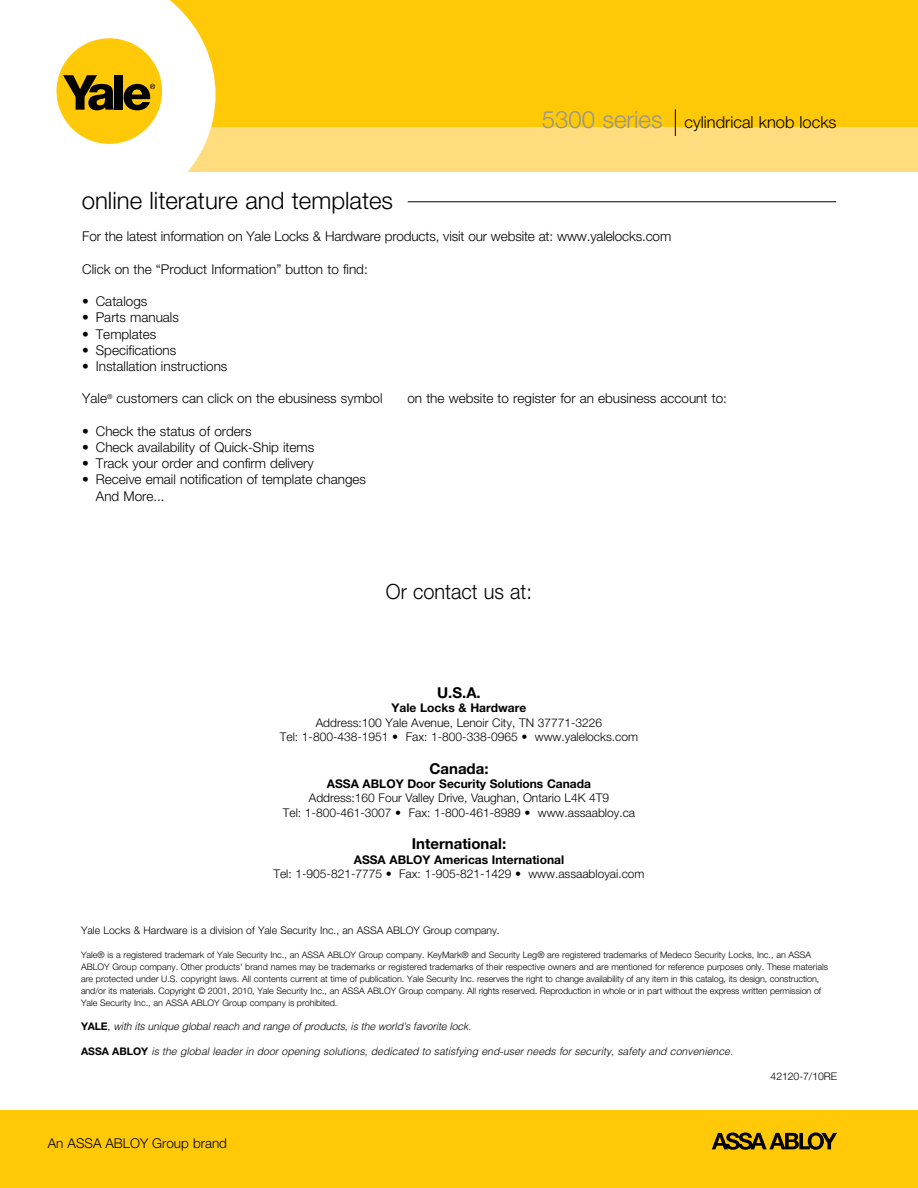
<style>
.page{position:relative;width:918px;height:1188px;background:#fff}
.page>*{position:absolute;margin:0;border:0;box-sizing:border-box;transform-origin:0 0}
.t1{font:300 24px "Helvetica Neue";color:#000}
.t2{font:300 21px "Helvetica Neue";color:#000;scale:.95 1}
.t3{font:300 16.5px "Helvetica Neue";color:#000}
.t4{font:700 15px "Helvetica Neue";color:#000}
.t5{font:300 13.5px/16.2px "Helvetica Neue";color:#000}
.t6{font:300 12px/14.4px "Helvetica Neue";color:#000;text-align:center}
.t7{font:700 12px "Helvetica Neue";color:#000}
.t8{font:italic 300 10.5px "Helvetica";color:#000}
.t9{font:300 10.5px "Helvetica Neue";color:#000}
.t10{font:300 9px/12px "Helvetica Neue";color:#000}
.s1{font-size:24px;color:#939598}
.s2{font-family:"Helvetica Neue";font-weight:700;font-style:normal}
.s3{font-family:"Helvetica Neue";font-style:normal}
</style>
<div class="page">
<div style="left:141px;top:0;width:777px;height:134px;background:#ffc907"></div>
<div style="left:128px;top:127px;width:790px;height:44px;background:#ffdc7e"></div>
<svg style="left:56px;top:0;width:160px;height:172px;fill:#fff"></svg>
<div style="left:57px;top:38px;width:105px;height:106px;background:#ffc907;border-radius:50%"></div>
<svg style="left:63px;top:75px;width:51px;height:35px"></svg>
<div style="left:115px;top:75px;width:8px;height:35px;background:#000"></div>
<svg style="left:124px;top:84px;width:31px;height:26px"></svg>
<div style="left:0;top:1111px;width:918px;height:77px;background:#ffc907"></div>
<svg style="left:675px;top:109px;width:1px;height:27px"></svg>
<hr style="left:408px;top:201px;width:428px;height:1px;background:#000">
<svg style="left:712px;top:1132px;width:125px;height:18px"></svg>
<h1 class="t1" style="left:82px;top:186px;width:313px">online literature and templates</h1>
<h3 class="t3" style="left:542px;top:112px;width:296px"><span class="s1">5300 series</span> cylindrical knob locks</h3>
<h3 class="t5" style="left:82px;top:228px;width:590px">For the latest information on Yale Locks &amp; Hardware products, visit our website at: www.yalelocks.com</h3>
<h3 class="t5" style="left:82px;top:261px;width:287px">Click on the “Product Information” button to find:</h3>
<h3 class="t5" style="left:82px;top:293px;width:67px">• Catalogs</h3>
<h3 class="t5" style="left:82px;top:309px;width:98px">• Parts manuals</h3>
<h3 class="t5" style="left:82px;top:325px;width:76px">• Templates</h3>
<h3 class="t5" style="left:82px;top:342px;width:96px">• Specifications</h3>
<h3 class="t5" style="left:82px;top:358px;width:147px">• Installation instructions</h3>
<h3 class="t5" style="left:82px;top:390px;width:302px">Yale<sup>®</sup> customers can click on the ebusiness symbol</h3>
<h3 class="t5" style="left:407px;top:390px;width:321px">on the website to register for an ebusiness account to:</h3>
<h3 class="t5" style="left:82px;top:423px;width:171px">• Check the status of orders</h3>
<h3 class="t5" style="left:82px;top:439px;width:234px">• Check availability of Quick-Ship items</h3>
<h3 class="t5" style="left:82px;top:455px;width:233px">• Track your order and confirm delivery</h3>
<h3 class="t5" style="left:96px;top:471px;width:272px;text-indent:-14px">• Receive email notification of template changes<br>And More...</h3>
<h2 class="t2" style="left:386px;top:579px;width:155px">Or contact us at:</h2>
<h3 class="t4" style="left:437px;top:683px;width:45px">U.S.A.</h3>
<h3 class="t7" style="left:392px;top:701px;width:136px">Yale Locks &amp; Hardware</h3>
<h3 class="t6" style="left:280px;top:715px;width:360px">Address:100 Yale Avenue, Lenoir City, TN 37771-3226<br>Tel: 1-800-438-1951 • Fax: 1-800-338-0965 • www.yalelocks.com</h3>
<h3 class="t4" style="left:429px;top:759px;width:61px">Canada:</h3>
<h3 class="t7" style="left:327px;top:776px;width:266px">ASSA ABLOY Door Security Solutions Canada</h3>
<h3 class="t6" style="left:283px;top:791px;width:354px">Address:160 Four Valley Drive, Vaughan, Ontario L4K 4T9<br>Tel: 1-800-461-3007 • Fax: 1-800-461-8989 • www.assaabloy.ca</h3>
<h3 class="t4" style="left:412px;top:834px;width:96px">International:</h3>
<h3 class="t7" style="left:354px;top:852px;width:212px">ASSA ABLOY Americas International</h3>
<h3 class="t6" style="left:273px;top:866px;width:373px">Tel: 1-905-821-7775 • Fax: 1-905-821-1429 • www.assaabloyai.com</h3>
<p class="t9" style="left:81px;top:924px;width:420px">Yale Locks &amp; Hardware is a division of Yale Security Inc., an ASSA ABLOY Group company.</p>
<p class="t10" style="left:81px;top:948px;width:748px">Yale® is a registered trademark of Yale Security Inc., an ASSA ABLOY Group company. KeyMark® and Security Leg® are registered trademarks of Medeco Security Locks, Inc., an ASSA ABLOY Group company. Other products' brand names may be trademarks or registered trademarks of their respective owners and are mentioned for reference purposes only. These materials are protected under U.S. copyright laws. All contents current at time of publication. Yale Security Inc. reserves the right to change availability of any item in this catalog, its design, construction, and/or its materials. Copyright © 2001, 2010, Yale Security Inc., an ASSA ABLOY Group company. All rights reserved. Reproduction in whole or in part without the express written permission of Yale Security Inc., an ASSA ABLOY Group company is prohibited.</p>
<p class="t8" style="left:81px;top:1020px;width:392px"><span class="s2">YALE</span><span class="s3">,</span> with its unique global reach and range of products, is the world’s favorite lock.</p>
<p class="t8" style="left:81px;top:1045px;width:653px"><span class="s2">ASSA ABLOY</span> is the global leader in door opening solutions, dedicated to satisfying end-user needs for security, safety and convenience.</p>
<p class="t9" style="left:771px;top:1070px;width:68px">42120-7/10RE</p>
<h3 class="t5" style="left:48px;top:1135px;width:181px">An ASSA ABLOY Group brand</h3>
</div>
